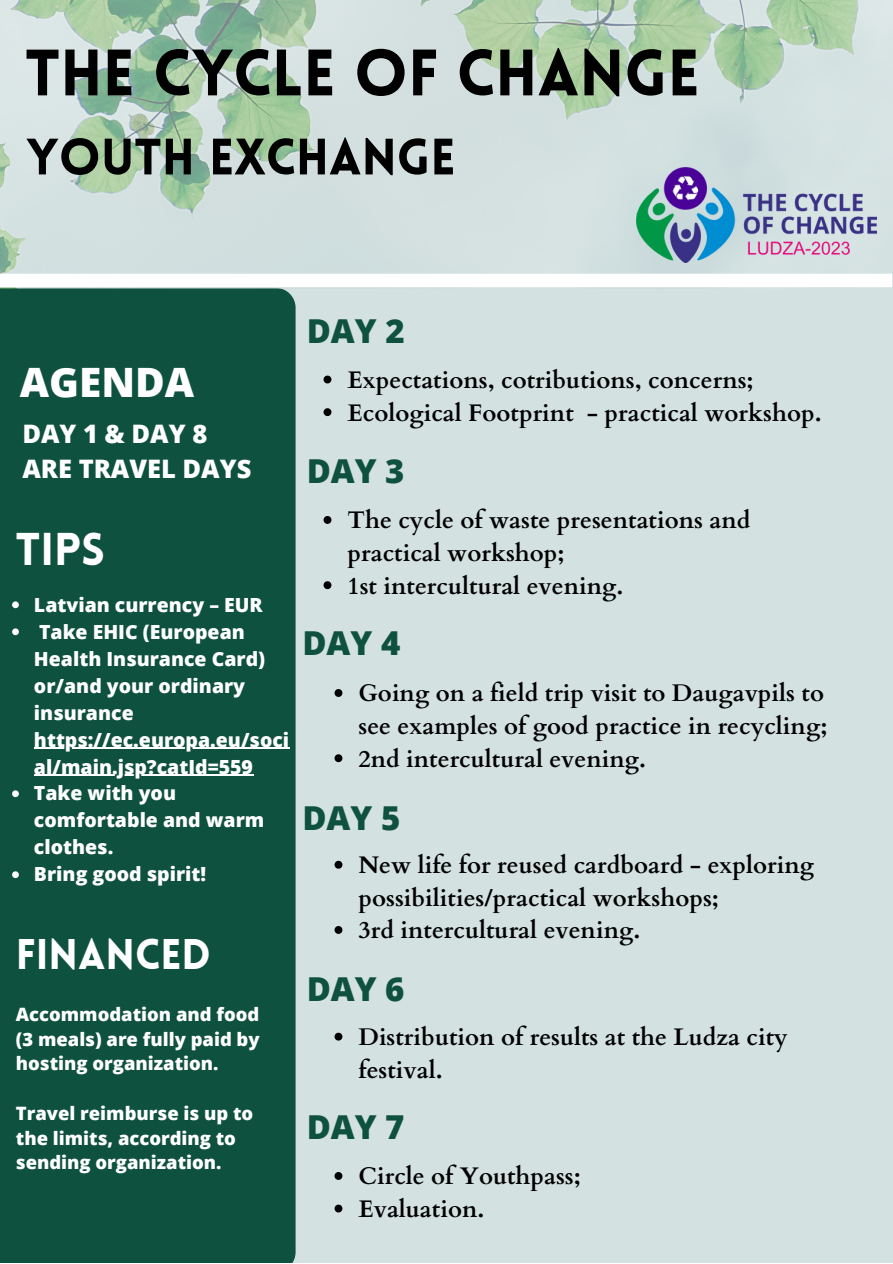
<style>
.page{position:relative;width:893px;height:1264px;background:#fff}
.page>*{position:absolute;margin:0;border:0;box-sizing:border-box;transform-origin:0 0}
.t1{font:900 64.05px "Lovelo";color:#000}
.t2{font:900 49.95px "Lovelo";color:#000}
.t3{font:900 45px "Lovelo";color:#fff}
.t4{font:900 42px "Lovelo";color:#fff}
.t5{font:800 40.5px "Open Sans";color:#fff}
.t6{font:800 33px "Open Sans";color:#0f513f}
.t7{font:800 25.5px "Open Sans";color:#fff}
.t8{font:700 24px/32.5px "Cardo";color:#000}
.t9{font:800 19.5px/27px "Open Sans";color:#fff}
.t10{font:800 18.45px/24.8px "Open Sans";color:#fff}
</style>
<div class="page">
<div style="left:0;top:0;width:892px;height:1262px;background:#d4e1e1"></div>
<div style="left:0;top:288px;width:295px;height:974px;background:#0f513f"></div>
<img style="left:0;top:0;width:892px;height:288px">
<div style="left:0;top:274px;width:892px;height:13px;background:#fff"></div>
<svg style="left:12px;top:601px;width:7px;height:7px"></svg>
<svg style="left:12px;top:628px;width:7px;height:7px"></svg>
<hr style="left:34px;top:747px;width:255px;height:1px;background:#fff">
<hr style="left:34px;top:774px;width:219px;height:1px;background:#fff">
<svg style="left:12px;top:790px;width:7px;height:7px"></svg>
<svg style="left:12px;top:871px;width:7px;height:7px"></svg>
<svg style="left:323px;top:375px;width:8px;height:8px"></svg>
<svg style="left:323px;top:408px;width:8px;height:8px"></svg>
<svg style="left:323px;top:516px;width:8px;height:8px"></svg>
<svg style="left:323px;top:581px;width:8px;height:8px"></svg>
<svg style="left:334px;top:860px;width:8px;height:8px"></svg>
<svg style="left:334px;top:926px;width:8px;height:7px"></svg>
<svg style="left:334px;top:689px;width:8px;height:8px"></svg>
<svg style="left:334px;top:754px;width:8px;height:8px"></svg>
<svg style="left:334px;top:1032px;width:8px;height:8px"></svg>
<svg style="left:334px;top:1172px;width:8px;height:7px"></svg>
<svg style="left:334px;top:1204px;width:8px;height:8px"></svg>
<img style="left:636px;top:167px;width:239px;height:96px">
<p class="t1" style="left:25px;top:47px;width:676px">THE CYCLE OF CHANGE</p>
<p class="t2" style="left:26px;top:137px;width:431px">YOUTH EXCHANGE</p>
<p class="t5" style="left:20px;top:353px;width:176px">AGENDA</p>
<p class="t7" style="left:22px;top:416px;width:186px">DAY 1 &amp; DAY 8</p>
<p class="t7" style="left:22px;top:450px;width:230px">ARE TRAVEL DAYS</p>
<p class="t3" style="left:16px;top:531px;width:91px">tIPS</p>
<p class="t9" style="left:34px;top:590px;width:230px">Latvian currency – EUR</p>
<p class="t9" style="left:34px;top:617px;width:257px">Take EHIC (European<br>Health Insurance Card) or/and your ordinary insurance https://ec.europa.eu/soci al/main.jsp?catId=559</p>
<p class="t9" style="left:34px;top:779px;width:232px">Take with you comfortable and warm clothes.</p>
<p class="t9" style="left:34px;top:860px;width:174px">Bring good spirit!</p>
<p class="t4" style="left:16px;top:937px;width:197px">FINANCED</p>
<p class="t10" style="left:16px;top:1001px;width:245px">Accommodation and food</p>
<p class="t10" style="left:16px;top:1026px;width:245px">(3 meals) are fully paid by hosting organization.</p>
<p class="t10" style="left:16px;top:1100px;width:239px">Travel reimburse is up to the limits, according to sending organization.</p>
<p class="t6" style="left:307px;top:308px;width:99px">DAY 2</p>
<p class="t8" style="left:347px;top:364px;width:407px">Expectations, cotributions, concerns;</p>
<p class="t8" style="left:347px;top:397px;width:475px">Ecological Footprint - practical workshop.</p>
<p class="t6" style="left:307px;top:448px;width:99px">DAY 3</p>
<p class="t8" style="left:347px;top:504px;width:404px">The cycle of waste presentations and practical workshop;</p>
<p class="t8" style="left:347px;top:570px;width:277px">1st intercultural evening.</p>
<p class="t6" style="left:302px;top:620px;width:99px">DAY 4</p>
<p class="t8" style="left:358px;top:677px;width:470px">Going on a field trip visit to Daugavpils to see examples of good practice in recycling;</p>
<p class="t8" style="left:358px;top:742px;width:289px">2nd intercultural evening.</p>
<p class="t6" style="left:302px;top:794px;width:99px">DAY 5</p>
<p class="t8" style="left:358px;top:849px;width:457px">New life for reused cardboard - exploring possibilities/practical workshops;</p>
<p class="t8" style="left:358px;top:914px;width:283px">3rd intercultural evening.</p>
<p class="t6" style="left:307px;top:966px;width:99px">DAY 6</p>
<p class="t8" style="left:358px;top:1021px;width:431px">Distribution of results at the Ludza city festival.</p>
<p class="t6" style="left:307px;top:1104px;width:99px">DAY 7</p>
<p class="t8" style="left:358px;top:1160px;width:224px">Circle of Youthpass;</p>
<p class="t8" style="left:358px;top:1193px;width:127px">Evaluation.</p>
</div>
